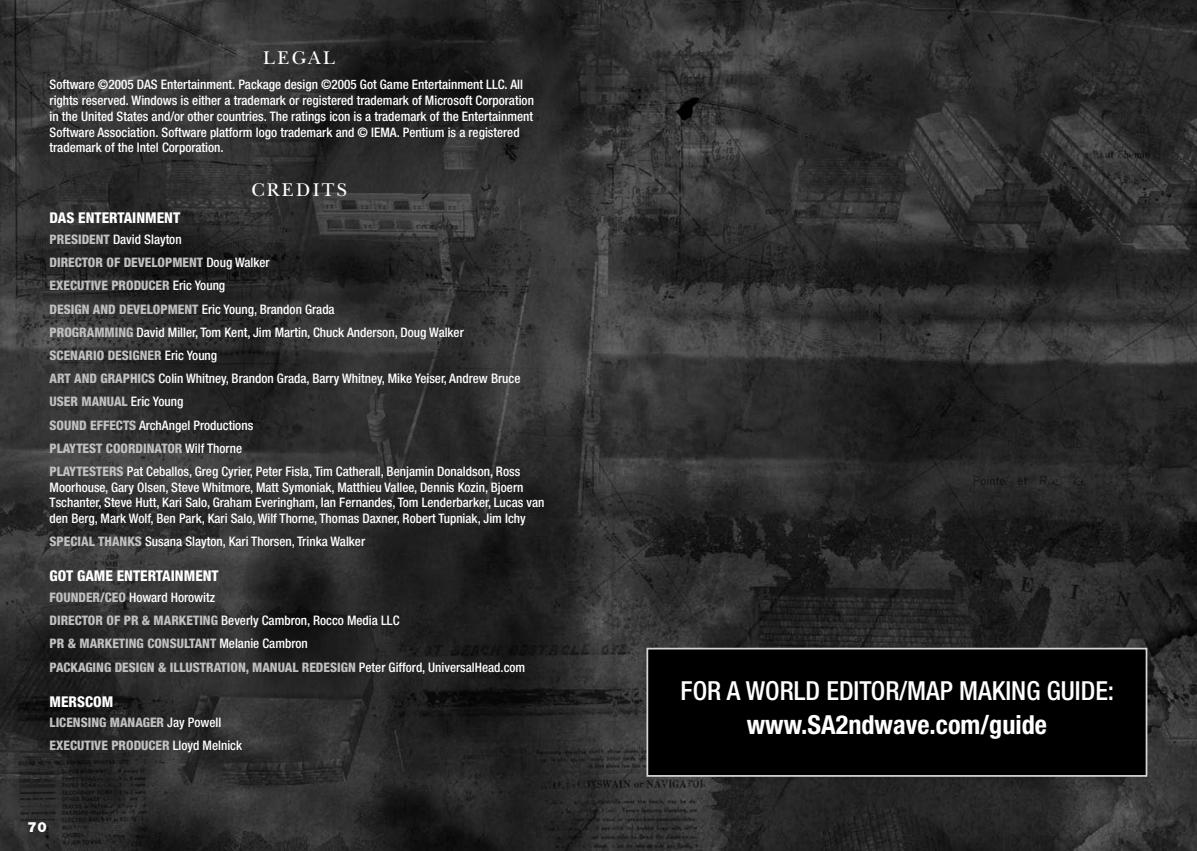
<style>
.page{position:relative;width:1197px;height:851px;background:#fff}
.page>*{position:absolute;margin:0;border:0;box-sizing:border-box;transform-origin:0 0}
.t1{font:500 condensed 26.25px "Helvetica Neue";color:#fff}
.t2{font:700 condensed 26.25px "Helvetica Neue";color:#fff}
.t3{font:19.25px "New Baskerville";letter-spacing:.12em;color:#fff}
.t4{font:800 condensed 14.88px "Helvetica Neue";color:#fff}
.t5{font:900 14px "Helvetica Neue";color:#fff}
.t6{font:500 condensed 13.12px/23.3px "Helvetica Neue";color:#fff}
.t7{font:800 condensed 13.12px/23.3px "Helvetica Neue";color:#c0c0c0}
.s1{font-weight:800;color:#c0c0c0}
.s2{font-weight:500;color:#fff}
</style>
<div class="page">
<img style="left:0;top:0;width:1197px;height:850px">
<div style="left:647px;top:648px;width:500px;height:127px;background:#000"></div>
<div style="left:646px;top:647px;width:501px;height:129px;border:2px solid #d6d6d6"></div>
<h2 class="t3" style="left:263px;top:46px;width:73px">LEGAL</h2>
<p class="t6" style="left:50px;top:77px;width:486px;line-height:15.8px">Software ©2005 DAS Entertainment. Package design ©2005 Got Game Entertainment LLC. All rights reserved. Windows is either a trademark or registered trademark of Microsoft Corporation in the United States and/or other countries. The ratings icon is a trademark of the Entertainment Software Association. Software platform logo trademark and © IEMA. Pentium is a registered trademark of the Intel Corporation.</p>
<h2 class="t3" style="left:252px;top:178px;width:97px">CREDITS</h2>
<p class="t4" style="left:50px;top:209px;width:132px">DAS ENTERTAINMENT</p>
<p class="t6" style="left:50px;top:227px;width:472px"><span class="s1">PRESIDENT</span> David Slayton<br><span class="s1">DIRECTOR OF DEVELOPMENT</span> Doug Walker<br><span class="s1">EXECUTIVE PRODUCER</span> Eric Young<br><span class="s1">DESIGN AND DEVELOPMENT</span> Eric Young, Brandon Grada<br><span class="s1">PROGRAMMING</span> David Miller, Tom Kent, Jim Martin, Chuck Anderson, Doug Walker <span class="s1">SCENARIO DESIGNER</span> Eric Young<br><span class="s1">ART AND GRAPHICS</span> Colin Whitney, Brandon Grada, Barry Whitney, Mike Yeiser, Andrew Bruce <span class="s1">USER MANUAL</span> Eric Young<br><span class="s1">SOUND EFFECTS</span> ArchAngel Productions<br><span class="s1">PLAYTEST COORDINATOR</span> Wilf Thorne<br><span class="s1">PLAYTESTERS</span> Pat Ceballos, Greg Cyrier, Peter Fisla, Tim Catherall, Benjamin Donaldson, Ross</p>
<p class="t6" style="left:50px;top:479px;width:496px;line-height:15.8px">Moorhouse, Gary Olsen, Steve Whitmore, Matt Symoniak, Matthieu Vallee, Dennis Kozin, Bjoern<br>Tschanter, Steve Hutt, Kari Salo, Graham Everingham, Ian Fernandes, Tom Lenderbarker, Lucas van den Berg, Mark Wolf, Ben Park, Kari Salo, Wilf Thorne, Thomas Daxner, Robert Tupniak, Jim Ichy</p>
<p class="t6" style="left:50px;top:530px;width:317px"><span class="s1">SPECIAL THANKS</span> Susana Slayton, Kari Thorsen, Trinka Walker</p>
<p class="t4" style="left:50px;top:566px;width:171px">GOT GAME ENTERTAINMENT</p>
<p class="t7" style="left:50px;top:585px;width:477px">FOUNDER/CEO <span class="s2">Howard Horowitz<br></span>DIRECTOR OF PR &amp; MARKETING <span class="s2">Beverly Cambron, Rocco Media LLC<br></span>PR &amp; MARKETING CONSULTANT <span class="s2">Melanie Cambron<br></span>PACKAGING DESIGN &amp; ILLUSTRATION, MANUAL REDESIGN <span class="s2">Peter Gifford, UniversalHead.com</span></p>
<p class="t4" style="left:50px;top:692px;width:65px">MERSCOM</p>
<p class="t7" style="left:50px;top:710px;width:194px">LICENSING MANAGER <span class="s2">Jay Powell<br></span>EXECUTIVE PRODUCER <span class="s2">Lloyd Melnick</span></p>
<p class="t5" style="left:28px;top:818px;width:21px">70</p>
<h1 class="t1" style="left:681px;top:674px;width:435px">FOR A WORLD EDITOR/MAP MAKING GUIDE:</h1>
<h1 class="t2" style="left:747px;top:708px;width:302px">www.SA2ndwave.com/guide</h1>
</div>
